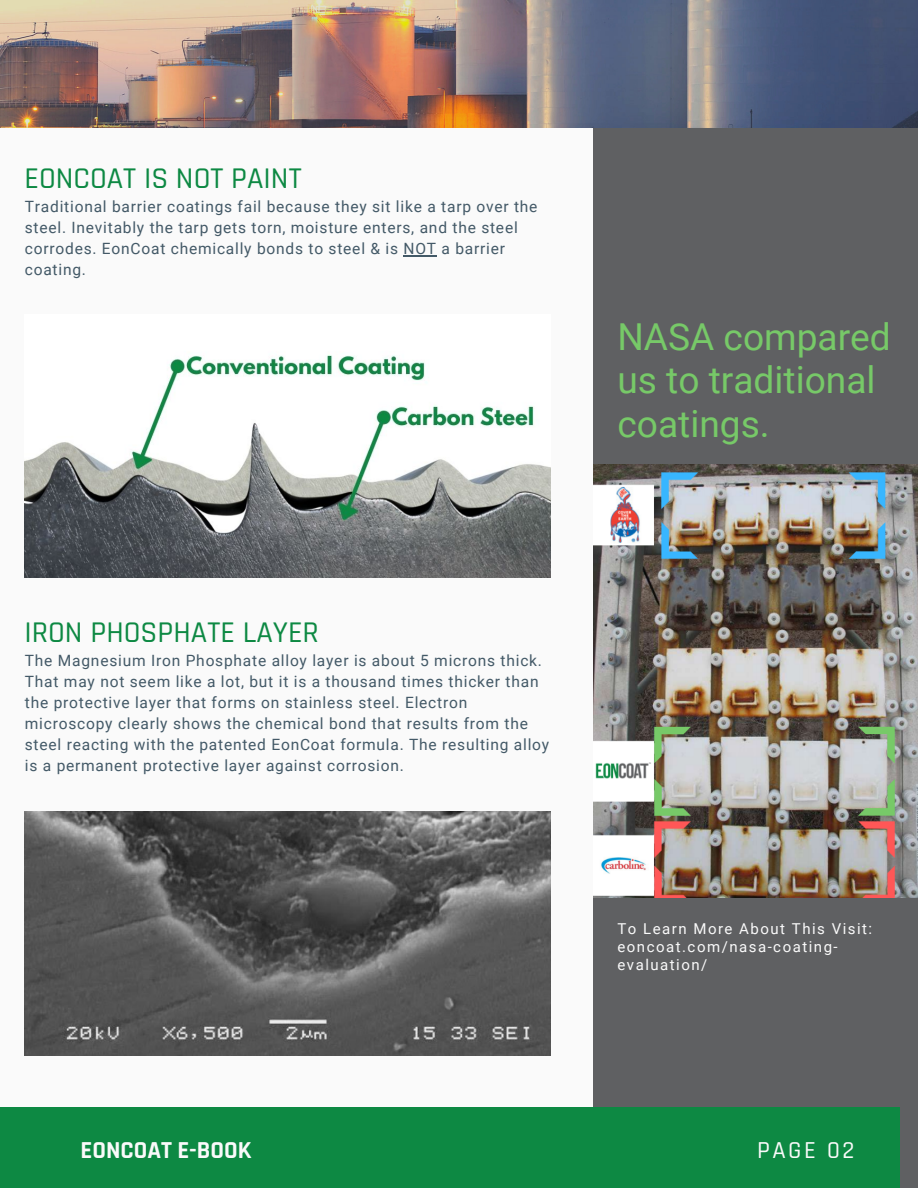
<style>
.page{position:relative;width:918px;height:1188px;background:#fafafa}
.page>*{position:absolute;margin:0;border:0;box-sizing:border-box;transform-origin:0 0}
.t1{font:37.2px/43.5px "Roboto";color:#77c968}
.t2{font:500 30.45px "Rajdhani";color:#0d8943}
.t3{font:700 24.6px "Rajdhani";color:#fafafa}
.t4{font:500 24.6px "Rajdhani";letter-spacing:.1em;color:#fafafa}
.t5{font:15.6px/21.1px "Roboto";letter-spacing:.05em;color:#435967}
.t6{font:15px/18px "Roboto";letter-spacing:.1em;color:#fafafa}
</style>
<div class="page">
<div style="left:594px;top:104px;width:324px;height:1084px;background:#5f6062"></div>
<div style="left:0;top:1107px;width:900px;height:81px;background:#0d8943"></div>
<img style="left:0;top:0;width:918px;height:127px">
<img style="left:24px;top:811px;width:527px;height:244px">
<img style="left:24px;top:355px;width:527px;height:223px">
<img style="left:594px;top:465px;width:324px;height:433px">
<hr style="left:404px;top:255px;width:33px;height:1px;background:#435967">
<p class="t2" style="left:24px;top:160px;width:279px">EONCOAT IS NOT PAINT</p>
<p class="t5" style="left:25px;top:196px;width:514px">Traditional barrier coatings fail because they sit like a tarp over the steel. Inevitably the tarp gets torn, moisture enters, and the steel corrodes. EonCoat chemically bonds to steel &amp; is NOT a barrier coating.</p>
<p class="t1" style="left:617px;top:315px;width:275px">NASA compared us to traditional coatings.</p>
<p class="t2" style="left:24px;top:614px;width:296px">IRON PHOSPHATE LAYER</p>
<p class="t5" style="left:25px;top:650px;width:526px">The Magnesium Iron Phosphate alloy layer is about 5 microns thick.<br>That may not seem like a lot, but it is a thousand times thicker than the protective layer that forms on stainless steel. Electron microscopy clearly shows the chemical bond that results from the steel reacting with the patented EonCoat formula. The resulting alloy is a permanent protective layer against corrosion.</p>
<p class="t6" style="left:617px;top:920px;width:256px">To Learn More About This Visit: eoncoat.com/nasa-coating&shy;evaluation/</p>
<p class="t3" style="left:81px;top:1136px;width:173px">EONCOAT E-BOOK</p>
<p class="t4" style="left:757px;top:1135px;width:99px">PAGE 02</p>
</div>
